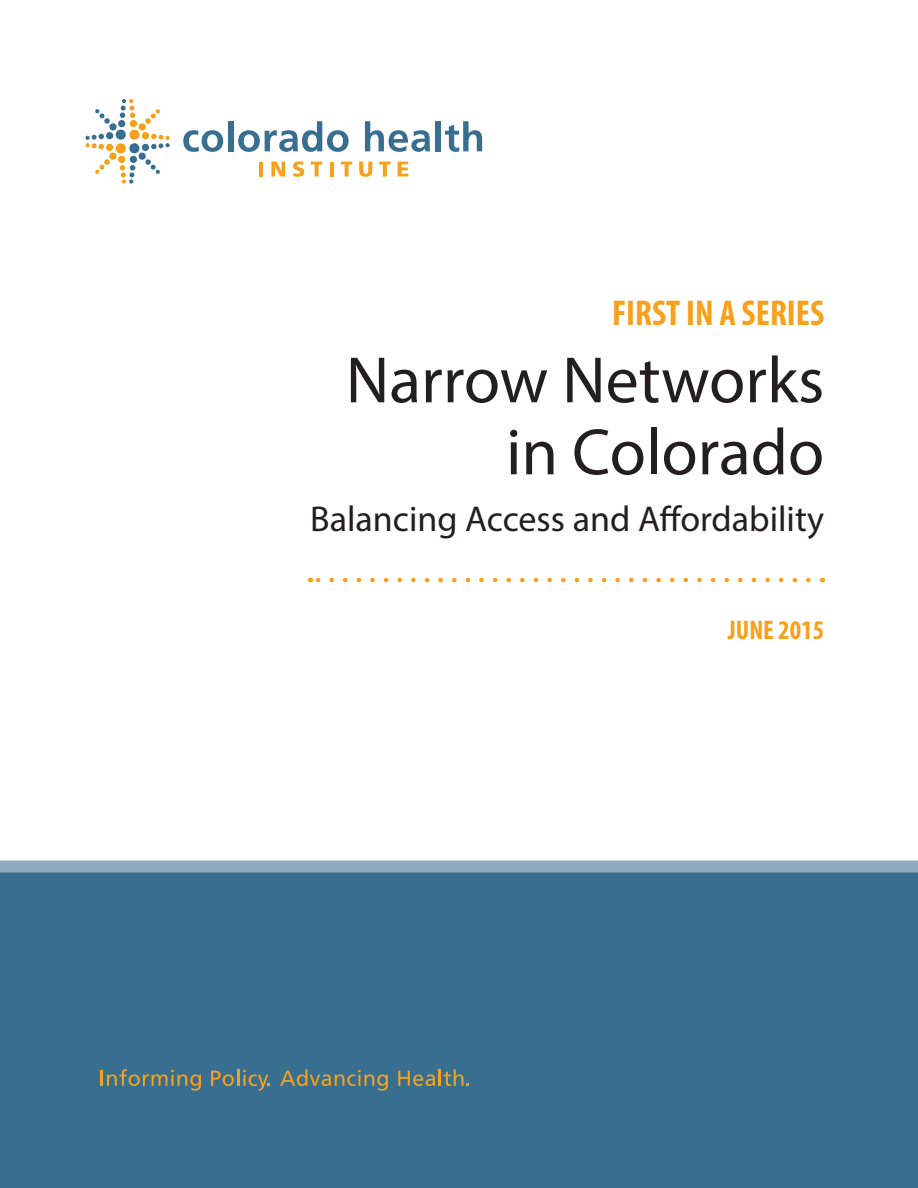
<style>
.page{position:relative;width:918px;height:1188px;background:#fff}
.page>*{position:absolute;margin:0;border:0;box-sizing:border-box;transform-origin:0 0}
.t1{font:66px/72px "Myriad Pro";color:#231f20;text-align:right}
.t2{font:36px "Myriad Pro";color:#231f20}
.t3{font:700 condensed 36px "Myriad Pro";color:#f6a01b}
.t4{font:700 condensed 27px "Myriad Pro";color:#f6a01b}
</style>
<div class="page">
<svg style="left:183px;top:130px;width:40px;height:22px"></svg>
<div style="left:228px;top:121px;width:5px;height:30px;background:#386e8f"></div>
<svg style="left:238px;top:121px;width:111px;height:31px"></svg>
<svg style="left:365px;top:121px;width:65px;height:31px"></svg>
<div style="left:436px;top:121px;width:5px;height:30px;background:#386e8f"></div>
<svg style="left:445px;top:121px;width:37px;height:31px"></svg>
<hr style="left:259px;top:162px;width:4px;height:15px;background:#f6a01b">
<svg style="left:271px;top:162px;width:14px;height:15px"></svg>
<svg style="left:293px;top:161px;width:11px;height:16px"></svg>
<svg style="left:311px;top:162px;width:11px;height:15px"></svg>
<hr style="left:330px;top:162px;width:4px;height:15px;background:#f6a01b">
<svg style="left:341px;top:162px;width:11px;height:15px"></svg>
<svg style="left:359px;top:162px;width:13px;height:15px"></svg>
<svg style="left:379px;top:162px;width:12px;height:15px"></svg>
<svg style="left:398px;top:162px;width:10px;height:15px"></svg>
<svg style="left:85px;top:99px;width:85px;height:85px"></svg>
<div style="left:106px;top:144px;width:7px;height:7px;background:#f6a01b;border-radius:50%"></div>
<svg style="left:317px;top:578px;width:491px;height:4px"></svg>
<div style="left:0;top:867px;width:918px;height:321px;background:#386e8f"></div>
<div style="left:0;top:861px;width:918px;height:12px;background:#8da9c1"></div>
<svg style="left:101px;top:1069px;width:100px;height:22px"></svg>
<svg style="left:211px;top:1069px;width:59px;height:22px"></svg>
<svg style="left:280px;top:1069px;width:108px;height:22px"></svg>
<svg style="left:398px;top:1069px;width:70px;height:17px"></svg>
<p class="t3" style="left:612px;top:290px;width:214px">FIRST IN A SERIES</p>
<p class="t1" style="left:346px;top:343px;width:480px">Narrow Networks in Colorado</p>
<p class="t2" style="left:310px;top:497px;width:516px">Balancing Access and Affordability</p>
<p class="t4" style="left:728px;top:613px;width:98px">JUNE 2015</p>
</div>
